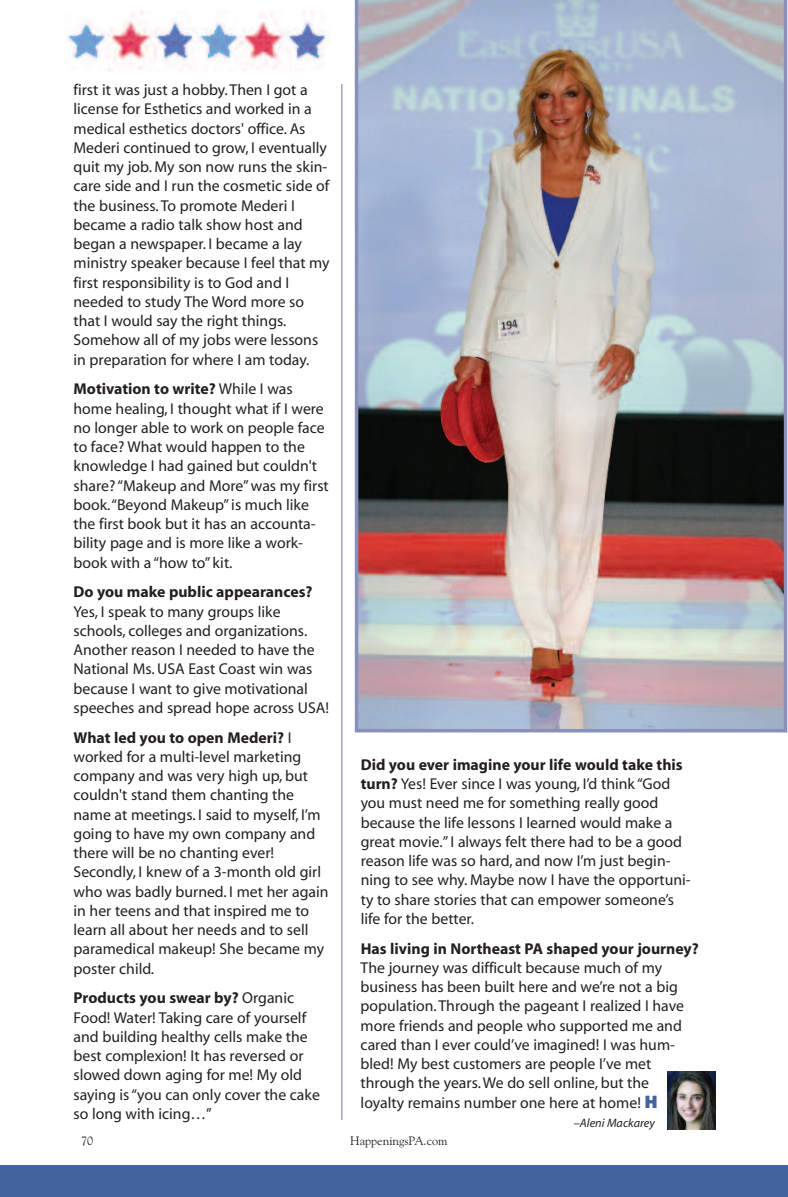
<style>
.page{position:relative;width:788px;height:1197px;background:#fff}
.page>*{position:absolute;margin:0;border:0;box-sizing:border-box;transform-origin:0 0}
.t1{font:15.75px/19.2px "Myriad";color:#231f20}
.t2{font:700 15.75px "Myriad";color:#231f20}
.t3{font:12.25px "Goudy Old Style BT";color:#231f20}
.t4{font:italic 12.25px "Myriad";color:#231f20}
.s1{font-weight:700}
.s2{font-family:"Alright Sans";font-weight:900;font-size:17.5px;color:#44649e}
</style>
<div class="page">
<img style="left:65px;top:10px;width:261px;height:62px">
<hr style="left:341px;top:84px;width:1px;height:1036px;background:#6978ab">
<img style="left:355px;top:0;width:432px;height:732px">
<div style="left:0;top:1166px;width:788px;height:31px;background:#44649e"></div>
<img style="left:667px;top:1071px;width:49px;height:59px">
<p class="t1" style="left:74px;top:82px;width:257px">first it was just a hobby. Then I got a license for Esthetics and worked in a medical esthetics doctors' office. As Mederi continued to grow, I eventually quit my job. My son now runs the skin&shy;care side and I run the cosmetic side of the business. To promote Mederi I became a radio talk show host and began a newspaper. I became a lay ministry speaker because I feel that my first responsibility is to God and I needed to study The Word more so that I would say the right things.<br>Somehow all of my jobs were lessons in preparation for where I am today.</p>
<p class="t1" style="left:74px;top:381px;width:257px"><span class="s1">Motivation to write?</span> While I was home healing, I thought what if I were no longer able to work on people face to face? What would happen to the knowledge I had gained but couldn't share? “Makeup and More” was my first book. “Beyond Makeup” is much like the first book but it has an accounta&shy;bility page and is more like a work&shy;book with a “how to” kit.</p>
<p class="t2" style="left:74px;top:586px;width:240px">Do you make public appearances?</p>
<p class="t1" style="left:74px;top:603px;width:257px">Yes, I speak to many groups like schools, colleges and organizations.<br>Another reason I needed to have the National Ms. USA East Coast win was because I want to give motivational speeches and spread hope across USA!</p>
<p class="t1" style="left:73px;top:729px;width:256px"><span class="s1">What led you to open Mederi?</span> I worked for a multi-level marketing company and was very high up, but couldn't stand them chanting the name at meetings. I said to myself, I’m going to have my own company and there will be no chanting ever!<br>Secondly, I knew of a 3-month old girl who was badly burned. I met her again in her teens and that inspired me to learn all about her needs and to sell paramedical makeup! She became my poster child.</p>
<p class="t1" style="left:73px;top:990px;width:248px"><span class="s1">Products you swear by?</span> Organic<br>Food! Water! Taking care of yourself and building healthy cells make the best complexion! It has reversed or slowed down aging for me! My old saying is “you can only cover the cake so long with icing…”</p>
<p class="t3" style="left:81px;top:1136px;width:14px">70</p>
<p class="t3" style="left:350px;top:1136px;width:99px">HappeningsPA.com</p>
<p class="t1" style="left:360px;top:756px;width:331px"><span class="s1">Did you ever imagine your life would take this turn?</span> Yes! Ever since I was young, I’d think “God you must need me for something really good because the life lessons I learned would make a great movie.” I always felt there had to be a good reason life was so hard, and now I’m just begin&shy;ning to see why. Maybe now I have the opportuni&shy;ty to share stories that can empower someone’s life for the better.</p>
<p class="t2" style="left:360px;top:943px;width:339px">Has living in Northeast PA shaped your journey?</p>
<p class="t1" style="left:360px;top:959px;width:325px">The journey was difficult because much of my business has been built here and we’re not a big population. Through the pageant I realized I have more friends and people who supported me and cared than I ever could’ve imagined! I was hum&shy;bled! My best customers are people I’ve met through the years. We do sell online, but the loyalty remains number one here at home! <span class="s2">H</span></p>
<p class="t4" style="left:573px;top:1118px;width:83px">–Aleni Mackarey</p>
</div>
